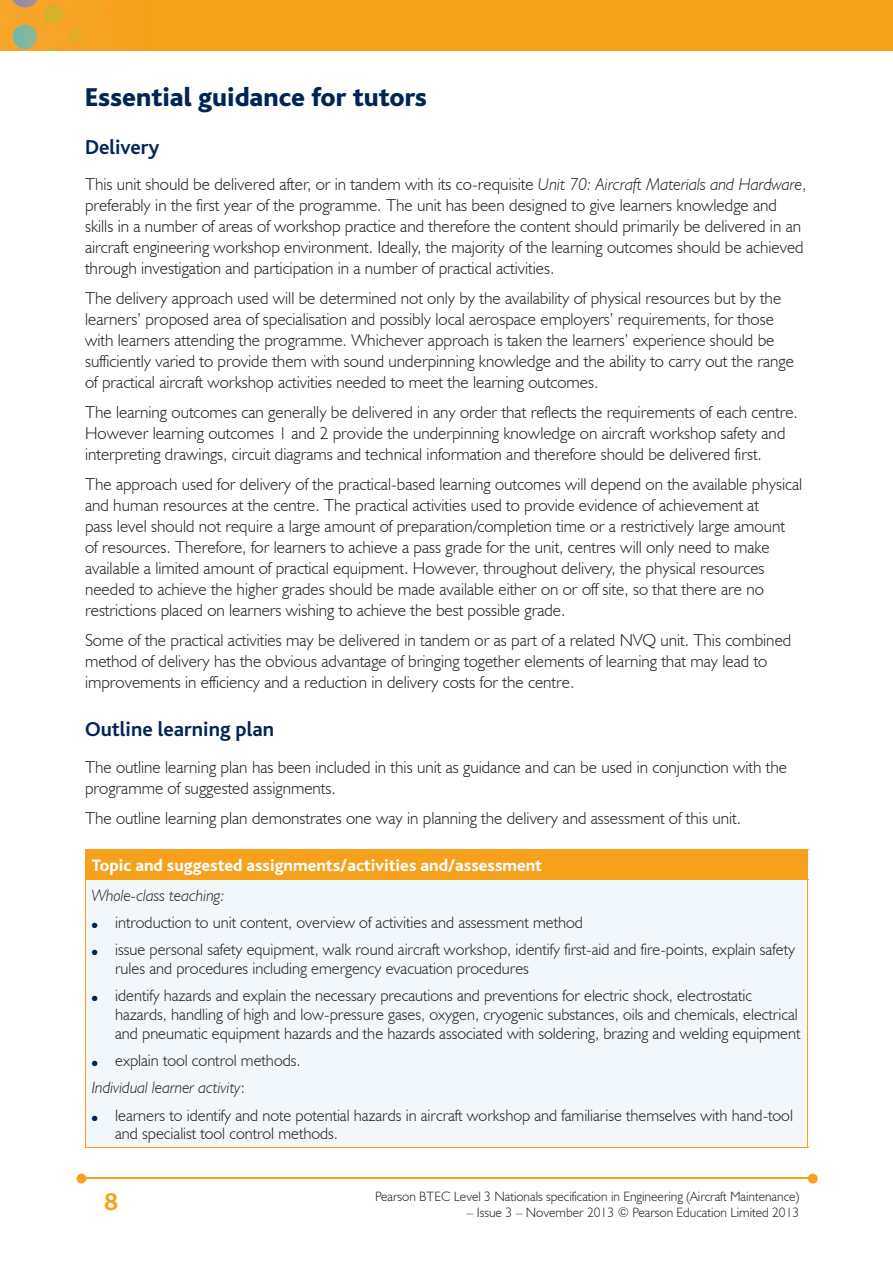
<style>
.page{position:relative;width:893px;height:1263px;background:#fff}
.page>*{position:absolute;margin:0;border:0;box-sizing:border-box;transform-origin:0 0}
.t1{font:800 27px "Bliss";color:#002556}
.t2{font:700 25.5px "Bliss";color:#f6a01b}
.t3{font:700 21px "Bliss";color:#002556}
.t4{font:300 17.25px/21px "Humanist 521 BT";color:#231f20}
.t5{font:800 17.25px "Bliss";color:#fff}
.t6{font:300 16.5px/18.8px "Humanist 521 BT";color:#231f20}
.t7{font:italic 300 16.5px "Humanist 521 BT";color:#231f20}
.t8{font:300 13.5px "Humanist 521 BT";color:#231f20}
.s1{font-style:italic}
.s2{color:#002556}
</style>
<div class="page">
<img style="left:0;top:0;width:893px;height:51px">
<hr style="left:82px;top:1178px;width:728px;height:1px;background:#f6a01b">
<svg style="left:808px;top:1174px;width:10px;height:9px"></svg>
<svg style="left:77px;top:1174px;width:9px;height:9px"></svg>
<div style="left:85px;top:850px;width:723px;height:30px;background:#f6a01b"></div>
<div style="left:85px;top:880px;width:723px;height:268px;background:#f2f7fb"></div>
<hr style="left:85px;top:880px;width:1px;height:267px;background:#f6a01b">
<hr style="left:807px;top:880px;width:1px;height:267px;background:#f6a01b">
<hr style="left:85px;top:849px;width:723px;height:1px;background:#f6a01b">
<hr style="left:85px;top:1147px;width:723px;height:1px;background:#f6a01b">
<h1 class="t1" style="left:85px;top:83px;width:343px">Essential guidance for tutors</h1>
<p class="t3" style="left:85px;top:136px;width:76px">Delivery</p>
<p class="t4" style="left:85px;top:173px;width:723px">This unit should be delivered after, or in tandem with its co-requisite <span class="s1">Unit 70: Aircraft Materials and Hardware</span>, preferably in the first year of the programme. The unit has been designed to give learners knowledge and skills in a number of areas of workshop practice and therefore the content should primarily be delivered in an aircraft engineering workshop environment. Ideally, the majority of the learning outcomes should be achieved through investigation and participation in a number of practical activities.</p>
<p class="t4" style="left:85px;top:287px;width:710px">The delivery approach used will be determined not only by the availability of physical resources but by the learners’ proposed area of specialisation and possibly local aerospace employers’ requirements, for those with learners attending the programme. Whichever approach is taken the learners’ experience should be sufficiently varied to provide them with sound underpinning knowledge and the ability to carry out the range of practical aircraft workshop activities needed to meet the learning outcomes.</p>
<p class="t4" style="left:85px;top:401px;width:714px">The learning outcomes can generally be delivered in any order that reflects the requirements of each centre.<br>However learning outcomes 1 and 2 provide the underpinning knowledge on aircraft workshop safety and interpreting drawings, circuit diagrams and technical information and therefore should be delivered first.</p>
<p class="t4" style="left:85px;top:473px;width:719px">The approach used for delivery of the practical-based learning outcomes will depend on the available physical and human resources at the centre. The practical activities used to provide evidence of achievement at<br>pass level should not require a large amount of preparation/completion time or a restrictively large amount<br>of resources. Therefore, for learners to achieve a pass grade for the unit, centres will only need to make available a limited amount of practical equipment. However, throughout delivery, the physical resources needed to achieve the higher grades should be made available either on or off site, so that there are no restrictions placed on learners wishing to achieve the best possible grade.</p>
<p class="t4" style="left:85px;top:629px;width:708px">Some of the practical activities may be delivered in tandem or as part of a related NVQ unit. This combined method of delivery has the obvious advantage of bringing together elements of learning that may lead to improvements in efficiency and a reduction in delivery costs for the centre.</p>
<p class="t3" style="left:85px;top:718px;width:191px">Outline learning plan</p>
<p class="t4" style="left:85px;top:756px;width:704px">The outline learning plan has been included in this unit as guidance and can be used in conjunction with the programme of suggested assignments.</p>
<p class="t4" style="left:85px;top:807px;width:657px">The outline learning plan demonstrates one way in planning the delivery and assessment of this unit.</p>
<p class="t5" style="left:92px;top:857px;width:452px">Topic and suggested assignments/activities and/assessment</p>
<p class="t7" style="left:92px;top:885px;width:134px">Whole-class teaching:</p>
<p class="t6" style="left:92px;top:913px;width:493px"><span class="s2">●</span> introduction to unit content, overview of activities and assessment method</p>
<p class="t6" style="left:115px;top:940px;width:681px;text-indent:-23px"><span class="s2">●</span> issue personal safety equipment, walk round aircraft workshop, identify first-aid and fire-points, explain safety rules and procedures including emergency evacuation procedures</p>
<p class="t6" style="left:115px;top:986px;width:687px;text-indent:-23px"><span class="s2">●</span> identify hazards and explain the necessary precautions and preventions for electric shock, electrostatic hazards, handling of high and low-pressure gases, oxygen, cryogenic substances, oils and chemicals, electrical and pneumatic equipment hazards and the hazards associated with soldering, brazing and welding equipment</p>
<p class="t6" style="left:92px;top:1046px;width:210px;line-height:27.3px"><span class="s2">●</span> explain tool control methods.<br><span class="s1">Individual learner activity</span>:</p>
<p class="t6" style="left:115px;top:1105px;width:679px;text-indent:-23px"><span class="s2">●</span> learners to identify and note potential hazards in aircraft workshop and familiarise themselves with hand-tool and specialist tool control methods.</p>
<h2 class="t2" style="left:104px;top:1188px;width:15px">8</h2>
<p class="t8" style="left:375px;top:1188px;width:426px">Pearson BTEC Level 3 Nationals specification in Engineering (Aircraft Maintenance)</p>
<p class="t8" style="left:467px;top:1204px;width:334px">– Issue 3 – November 2013 © Pearson Education Limited 2013</p>
</div>
